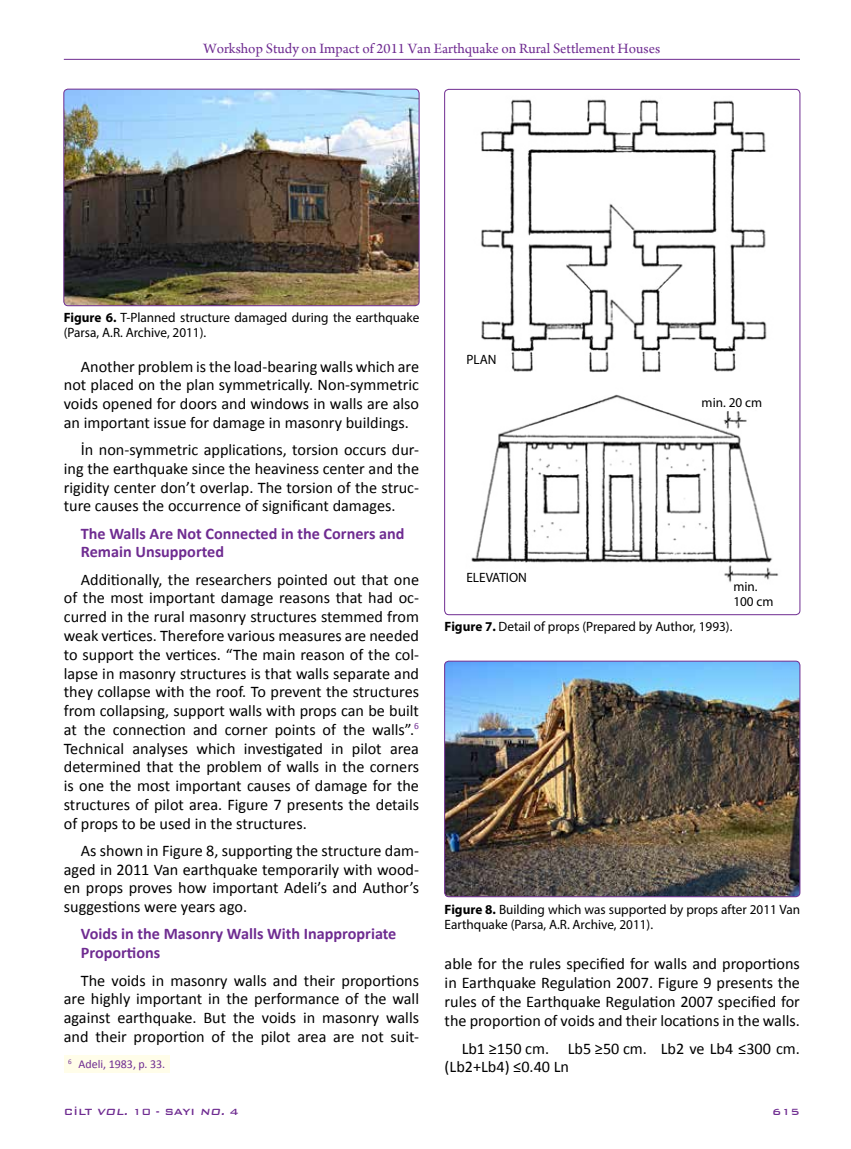
<style>
.page{position:relative;width:851px;height:1149px;background:#fff}
.page>*{position:absolute;margin:0;border:0;box-sizing:border-box;transform-origin:0 0}
.t1{font:16.2px/18.8px "Calibri";color:#000;text-align:justify}
.t2{font:700 16.2px/18.8px "Calibri";color:#6f2c91}
.t3{font:15px "Arno Pro";color:#6f2c91}
.t4{font:13.5px/15px "Myriad Pro";color:#000}
.t5{font:500 12px "Bank Gothic BT";color:#6f2c91}
.t6{font:12px "Calibri";color:#6f2c91}
.s1{font-weight:700}
.s2{font-style:italic}
</style>
<div class="page">
<img style="left:64px;top:89px;width:355px;height:216px">
<div style="left:64px;top:89px;width:355px;height:217px;border:1px solid #6f2c91;border-radius:4px"></div>
<img style="left:471px;top:99px;width:308px;height:484px">
<img style="left:444px;top:662px;width:355px;height:234px">
<div style="left:444px;top:660px;width:356px;height:236px;border:1px solid #6f2c91;border-radius:4px"></div>
<div style="left:64px;top:1054px;width:105px;height:17px;background:#fffde9"></div>
<hr style="left:64px;top:59px;width:735px;height:1px;background:#6f2c91">
<p class="t3" style="left:203px;top:40px;width:458px">Workshop Study on Impact of 2011 Van Earthquake on Rural Settlement Houses</p>
<p class="t4" style="left:64px;top:310px;width:357px"><span class="s1">Figure 6.</span> T-Planned structure damaged during the earthquake (Parsa, A.R. Archive, 2011).</p>
<p class="t4" style="left:466px;top:352px;width:32px">PLAN</p>
<p class="t1" style="left:64px;top:356px;width:357px;text-indent:17px">Another problem is the load-bearing walls which are not placed on the plan symmetrically. Non-symmetric voids opened for doors and windows in walls are also an important issue for damage in masonry buildings.</p>
<p class="t1" style="left:64px;top:439px;width:357px;text-indent:17px">İn non-symmetric applications, torsion occurs dur&shy;ing the earthquake since the heaviness center and the rigidity center don’t overlap. The torsion of the struc&shy;ture causes the occurrence of significant damages.</p>
<p class="t2" style="left:81px;top:523px;width:325px">The Walls Are Not Connected in the Corners and<br>Remain Unsupported</p>
<p class="t1" style="left:64px;top:569px;width:357px;text-indent:17px">Additionally, the researchers pointed out that one of the most important damage reasons that had oc&shy;curred in the rural masonry structures stemmed from weak vertices. Therefore various measures are needed to support the vertices. “The main reason of the col&shy;lapse in masonry structures is that walls separate and they collapse with the roof. To prevent the structures from collapsing, support walls with props can be built at the connection and corner points of the walls”.<sup>6<br></sup>Technical analyses which investigated in pilot area determined that the problem of walls in the corners is one the most important causes of damage for the structures of pilot area. Figure 7 presents the details of props to be used in the structures.</p>
<p class="t1" style="left:64px;top:840px;width:357px;text-indent:17px">As shown in Figure 8, supporting the structure dam&shy;aged in 2011 Van earthquake temporarily with wood&shy;en props proves how important Adeli’s and Author’s suggestions were years ago.</p>
<p class="t2" style="left:81px;top:923px;width:317px">Voids in the Masonry Walls With Inappropriate<br>Proportions</p>
<p class="t1" style="left:64px;top:969px;width:357px;text-indent:17px">The voids in masonry walls and their proportions are highly important in the performance of the wall against earthquake. But the voids in masonry walls and their proportion of the pilot area are not suit-</p>
<p class="t4" style="left:701px;top:394px;width:62px">min. 20 cm</p>
<p class="t4" style="left:466px;top:569px;width:62px">ELEVATION</p>
<p class="t4" style="left:733px;top:578px;width:42px">min.<br>100 cm</p>
<p class="t4" style="left:444px;top:618px;width:289px"><span class="s1">Figure 7.</span> Detail of props (Prepared by Author, 1993).</p>
<p class="t4" style="left:444px;top:901px;width:357px"><span class="s1">Figure 8.</span> Building which was supported by props after 2011 Van<br>Earthquake (Parsa, A.R. Archive, 2011).</p>
<p class="t1" style="left:444px;top:953px;width:357px">able for the rules specified for walls and proportions in Earthquake Regulation 2007. Figure 9 presents the rules of the Earthquake Regulation 2007 specified for the proportion of voids and their locations in the walls.</p>
<p class="t1" style="left:444px;top:1037px;width:357px;text-indent:17px">Lb1 ≥150 cm. Lb5 ≥50 cm. Lb2 ve Lb4 ≤300 cm. (Lb2+Lb4) ≤0.40 Ln</p>
<p class="t6" style="left:68px;top:1056px;width:99px"><sup>6</sup> Adeli, 1983, p. 33.</p>
<p class="t5" style="left:64px;top:1104px;width:176px">CİLT <span class="s2">VOL.</span> 10 - SAYI <span class="s2">NO.</span> 4</p>
<p class="t5" style="left:772px;top:1104px;width:29px">615</p>
</div>
